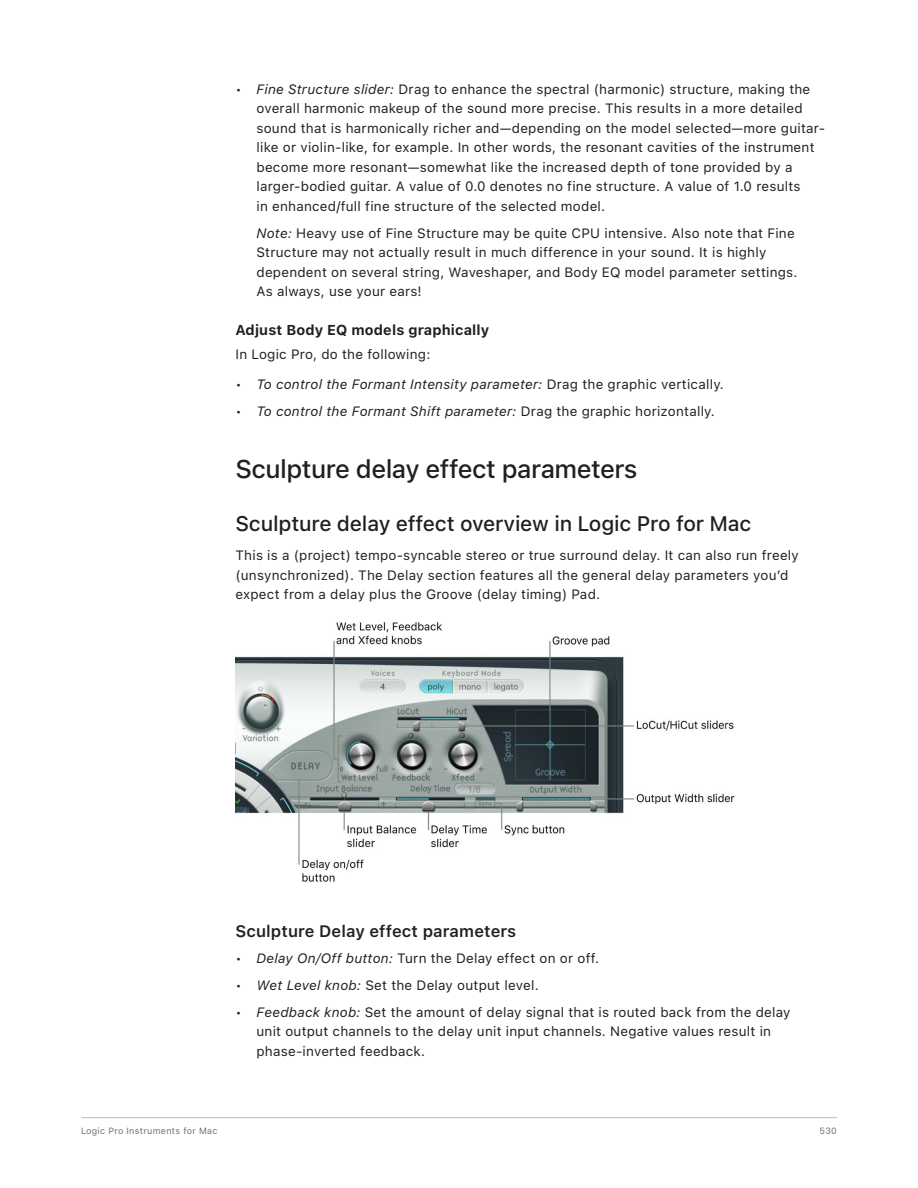
<style>
.page{position:relative;width:918px;height:1188px;background:#fff}
.page>*{position:absolute;margin:0;border:0;box-sizing:border-box;transform-origin:0 0}
.t1{font:500 25.5px "SF Pro Text";letter-spacing:-.02em;color:#231f20}
.t2{font:500 21px "SF Pro Text";letter-spacing:-.01em;color:#231f20}
.SH4{font:600 16.5px "SF Pro Text";letter-spacing:.005em;color:#231f20}
.Task_Heading{font:700 14.25px "SF Pro Text";letter-spacing:.01em;color:#231f20}
.List_body_1{font:13.5px/19.5px "SF Pro Text";letter-spacing:.015em;color:#231f20}
.Body{font:13.5px/19.5px "SF Pro Text";letter-spacing:.015em;color:#231f20}
.t3{font:italic 13.5px "SF Pro Text";letter-spacing:.015em;color:#231f20}
.t4{font:9px "SF Pro Text";letter-spacing:.035em;color:#6c6d70}
.s1{font-style:italic}
.s2{font-style:normal}
</style>
<div class="page">
<hr style="left:81px;top:1117px;width:756px;height:1px;background:#bcbdc0">
<img style="left:236px;top:622px;width:499px;height:260px">
<p class="List_body_1" style="left:256px;top:79px;width:570px;text-indent:-21px">• <span class="s1">Fine Structure slider:</span> Drag to enhance the spectral (harmonic) structure, making the overall harmonic makeup of the sound more precise. This results in a more detailed sound that is harmonically richer and—depending on the model selected—more guitar&shy;like or violin-like, for example. In other words, the resonant cavities of the instrument become more resonant—somewhat like the increased depth of tone provided by a larger-bodied guitar. A value of 0.0 denotes no fine structure. A value of 1.0 results<br>in enhanced/full fine structure of the selected model.</p>
<p class="List_body_1" style="left:256px;top:223px;width:543px"><span class="s1">Note:</span> Heavy use of Fine Structure may be quite CPU intensive. Also note that Fine Structure may not actually result in much difference in your sound. It is highly dependent on several string, Waveshaper, and Body EQ model parameter settings.<br>As always, use your ears!</p>
<p class="Task_Heading" style="left:236px;top:322px;width:255px">Adjust Body EQ models graphically</p>
<p class="Body" style="left:236px;top:345px;width:196px">In Logic Pro, do the following:</p>
<p class="t3" style="left:236px;top:375px;width:490px"><span class="s2">•</span> To control the Formant Intensity parameter: <span class="s2">Drag the graphic vertically.</span></p>
<p class="t3" style="left:236px;top:402px;width:481px"><span class="s2">•</span> To control the Formant Shift parameter: <span class="s2">Drag the graphic horizontally.</span></p>
<h2 class="t1" style="left:236px;top:454px;width:404px">Sculpture delay effect parameters</h2>
<h3 class="t2" style="left:236px;top:511px;width:518px">Sculpture delay effect overview in Logic Pro for Mac</h3>
<p class="Body" style="left:236px;top:546px;width:565px">This is a (project) tempo-syncable stereo or true surround delay. It can also run freely (unsynchronized). The Delay section features all the general delay parameters you’d expect from a delay plus the Groove (delay timing) Pad.</p>
<h4 class="SH4" style="left:236px;top:922px;width:282px">Sculpture Delay effect parameters</h4>
<p class="List_body_1" style="left:236px;top:948px;width:365px">• <span class="s1">Delay On/Off button:</span> Turn the Delay effect on or off.</p>
<p class="List_body_1" style="left:236px;top:975px;width:305px">• <span class="s1">Wet Level knob:</span> Set the Delay output level.</p>
<p class="List_body_1" style="left:257px;top:1002px;width:536px;text-indent:-21px">• <span class="s1">Feedback knob:</span> Set the amount of delay signal that is routed back from the delay unit output channels to the delay unit input channels. Negative values result in phase-inverted feedback.</p>
<p class="t4" style="left:81px;top:1125px;width:138px">Logic Pro Instruments for Mac</p>
<p class="t4" style="left:819px;top:1125px;width:19px">530</p>
</div>
